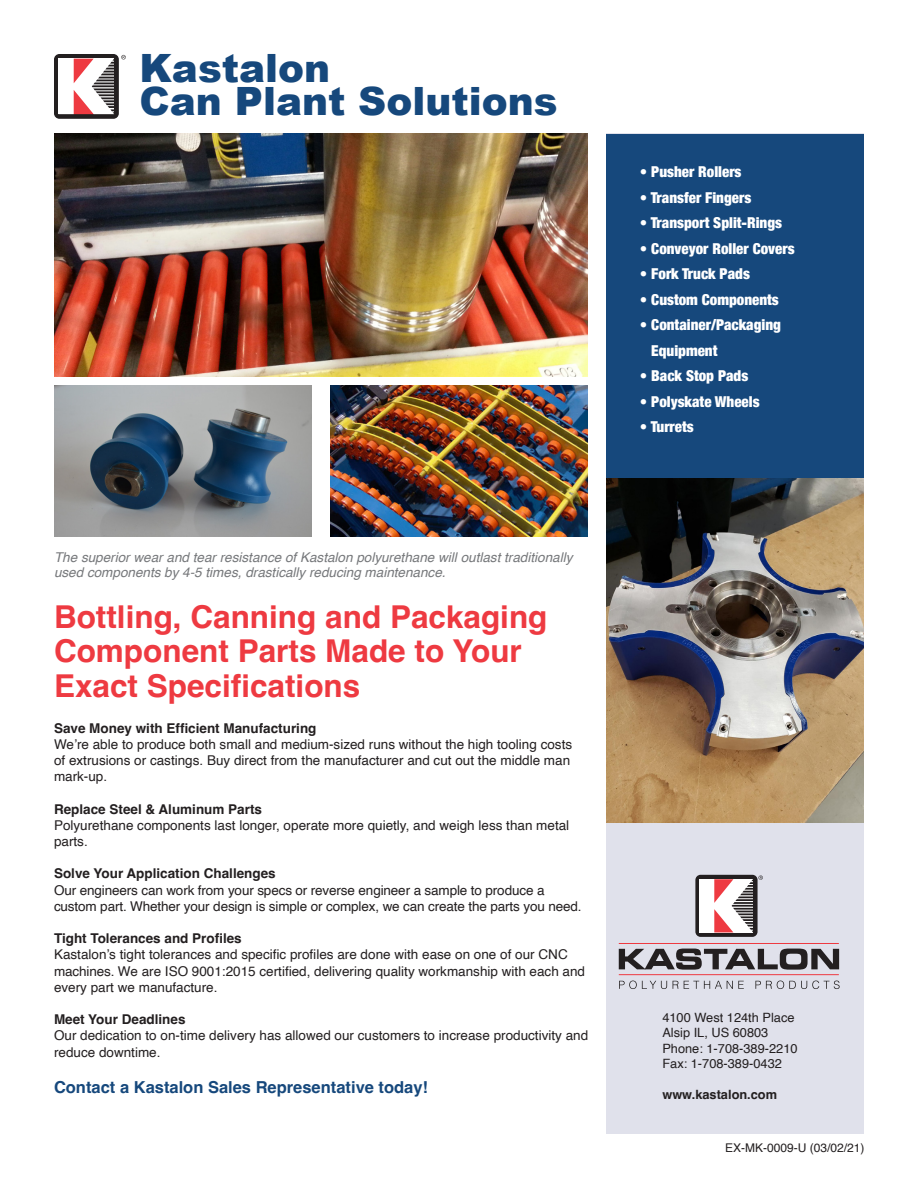
<style>
.page{position:relative;width:918px;height:1188px;background:#fff}
.page>*{position:absolute;margin:0;border:0;box-sizing:border-box;transform-origin:0 0}
.t1{font:900 39px/33px "Arial";color:#16487c}
.t2{font:700 31.5px/34.5px "Helvetica";color:#ee3a41}
.t3{font:700 16.5px "Helvetica";color:#16487c}
.t4{font:900 condensed 15px/25.5px "Helvetica Neue";color:#fff}
.t5{font:13.5px/16.2px "Helvetica";color:#231f20}
.t6{font:italic 13.5px/15px "Helvetica";color:#76787b}
.t7{font:700 13.5px "Helvetica";color:#231f20}
.t8{font:12.75px/15.3px "Helvetica";color:#231f20}
.t9{font:700 12.75px "Helvetica";color:#231f20}
.t10{font:12px "Helvetica";color:#231f20}
</style>
<div class="page">
<svg style="left:54px;top:54px;width:65px;height:65px"></svg>
<svg style="left:59px;top:59px;width:55px;height:55px"></svg>
<svg style="left:121px;top:55px;width:5px;height:4px"></svg>
<img style="left:55px;top:134px;width:532px;height:242px">
<div style="left:606px;top:134px;width:258px;height:1000px;background:#e0e1eb"></div>
<img style="left:54px;top:385px;width:257px;height:151px">
<img style="left:330px;top:385px;width:257px;height:151px">
<div style="left:606px;top:134px;width:258px;height:366px;background:#16487c"></div>
<svg style="left:619px;top:949px;width:220px;height:21px"></svg>
<svg style="left:619px;top:981px;width:48px;height:8px"></svg>
<svg style="left:673px;top:981px;width:71px;height:8px"></svg>
<svg style="left:755px;top:981px;width:85px;height:8px"></svg>
<hr style="left:619px;top:943px;width:220px;height:1px;background:#ee3a41">
<hr style="left:619px;top:974px;width:220px;height:1px;background:#ee3a41">
<div style="left:695px;top:875px;width:63px;height:62px;background:#231f20;border-radius:5px"></div>
<svg style="left:700px;top:879px;width:53px;height:53px;background:#e0c3c4"></svg>
<svg style="left:759px;top:875px;width:4px;height:5px"></svg>
<img style="left:606px;top:479px;width:258px;height:344px">
<p class="t1" style="left:140px;top:50px;width:420px">Kastalon<br>Can Plant Solutions</p>
<p class="t6" style="left:54px;top:550px;width:520px">The superior wear and tear resistance of Kastalon polyurethane will outlast traditionally used components by 4-5 times, drastically reducing maintenance.</p>
<p class="t2" style="left:54px;top:603px;width:495px">Bottling, Canning and Packaging<br>Component Parts Made to Your<br>Exact Specifications</p>
<p class="t7" style="left:54px;top:720px;width:264px">Save Money with Efficient Manufacturing</p>
<p class="t5" style="left:54px;top:736px;width:520px">We’re able to produce both small and medium-sized runs without the high tooling costs of extrusions or castings. Buy direct from the manufacturer and cut out the middle man mark-up.</p>
<p class="t7" style="left:54px;top:801px;width:210px">Replace Steel &amp; Aluminum Parts</p>
<p class="t5" style="left:54px;top:817px;width:517px">Polyurethane components last longer, operate more quietly, and weigh less than metal parts.</p>
<p class="t7" style="left:54px;top:865px;width:223px">Solve Your Application Challenges</p>
<p class="t5" style="left:54px;top:882px;width:529px">Our engineers can work from your specs or reverse engineer a sample to produce a custom part. Whether your design is simple or complex, we can create the parts you need.</p>
<p class="t7" style="left:54px;top:930px;width:189px">Tight Tolerances and Profiles</p>
<p class="t5" style="left:54px;top:947px;width:533px">Kastalon’s tight tolerances and specific profiles are done with ease on one of our CNC machines. We are ISO 9001:2015 certified, delivering quality workmanship with each and every part we manufacture.</p>
<p class="t7" style="left:54px;top:1011px;width:133px">Meet Your Deadlines</p>
<p class="t5" style="left:54px;top:1028px;width:536px">Our dedication to on-time delivery has allowed our customers to increase productivity and reduce downtime.</p>
<p class="t3" style="left:54px;top:1077px;width:376px">Contact a Kastalon Sales Representative today!</p>
<p class="t4" style="left:640px;top:158px;width:103px">• Pusher Rollers</p>
<p class="t4" style="left:640px;top:184px;width:113px">• Transfer Fingers</p>
<p class="t4" style="left:640px;top:209px;width:144px">• Transport Split-Rings</p>
<p class="t4" style="left:640px;top:235px;width:156px">• Conveyor Roller Covers</p>
<p class="t4" style="left:640px;top:260px;width:112px">• Fork Truck Pads</p>
<p class="t4" style="left:640px;top:286px;width:141px">• Custom Components</p>
<p class="t4" style="left:651px;top:311px;width:131px;text-indent:-11px">• Container/Packaging<br>Equipment</p>
<p class="t4" style="left:640px;top:362px;width:110px">• Back Stop Pads</p>
<p class="t4" style="left:640px;top:388px;width:121px">• Polyskate Wheels</p>
<p class="t4" style="left:640px;top:413px;width:55px">• Turrets</p>
<p class="t8" style="left:662px;top:1010px;width:134px">4100 West 124th Place<br>Alsip IL, US 60803</p>
<p class="t8" style="left:662px;top:1041px;width:137px">Phone: 1-708-389-2210<br>Fax: 1-708-389-0432</p>
<p class="t9" style="left:662px;top:1087px;width:116px">www.kastalon.com</p>
<p class="t10" style="left:725px;top:1139px;width:141px">EX-MK-0009-U (03/02/21)</p>
</div>
